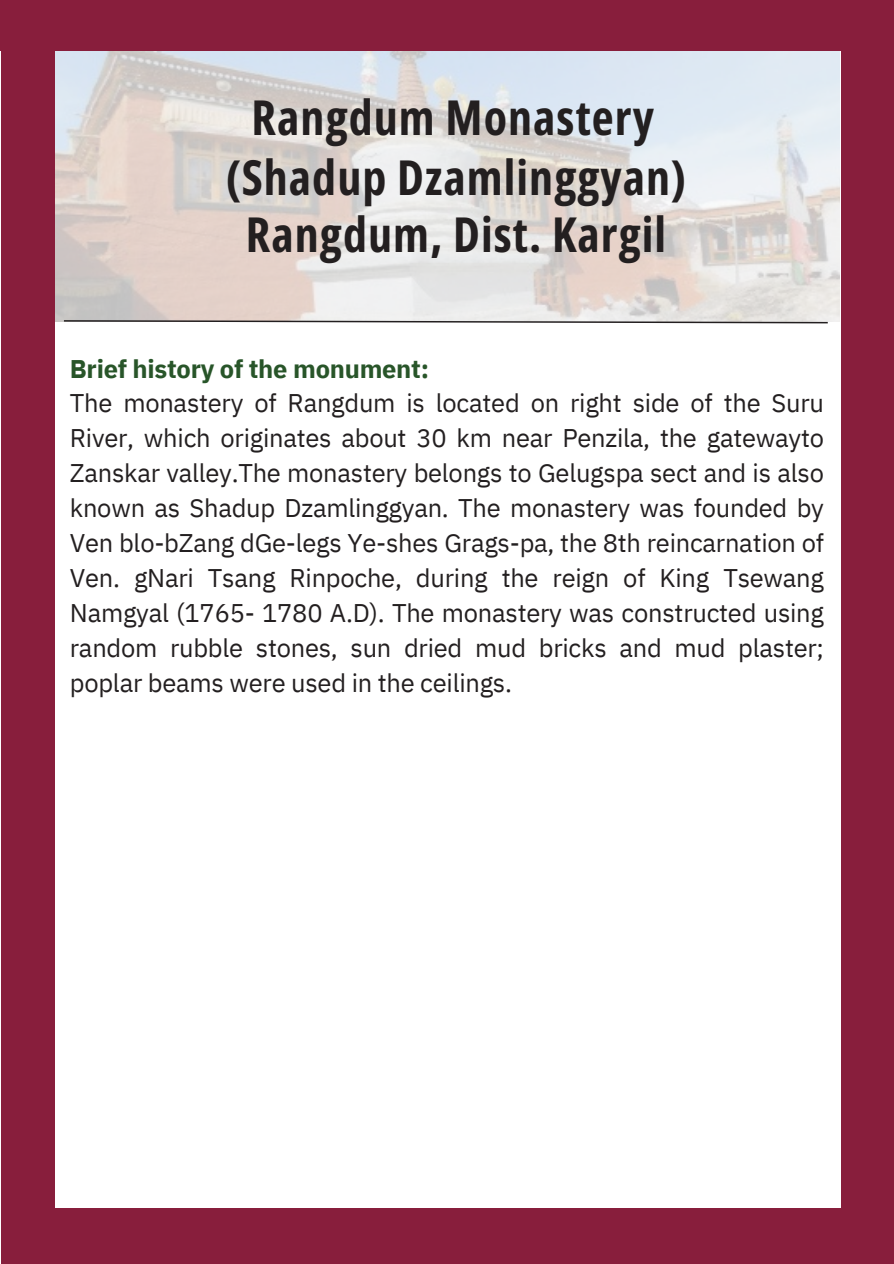
<style>
.page{position:relative;width:894px;height:1264px;background:#fff}
.page>*{position:absolute;margin:0;border:0;box-sizing:border-box;transform-origin:0 0}
.t1{font:700 48px/57.3px "Open Sans Condensed";letter-spacing:.02em;color:#231f20;text-align:center}
.t2{font:25.5px/34.8px "IBM Plex Sans";letter-spacing:-.01em;color:#231f20;text-align:justify}
.t3{font:700 25.5px "IBM Plex Sans";letter-spacing:-.01em;color:#285529}
</style>
<div class="page">
<img style="left:55px;top:51px;width:784px;height:270px">
<div style="left:1px;top:23px;width:53px;height:1240px;background:#881e3c"></div>
<div style="left:840px;top:0;width:53px;height:1263px;background:#881e3c"></div>
<div style="left:23px;top:1207px;width:857px;height:56px;background:#881e3c"></div>
<div style="left:0;top:0;width:893px;height:51px;background:#881e3c"></div>
<svg style="left:64px;top:320px;width:763px;height:3px;background:#8c8989"></svg>
<p class="t1" style="left:251px;top:88px;width:404px">Rangdum Monastery</p>
<h1 class="t1" style="left:226px;top:147px;width:462px">(Shadup Dzamlinggyan)<br>Rangdum, Dist. Kargil</h1>
<h1 class="t3" style="left:70px;top:351px;width:361px">Brief history of the monument:</h1>
<p class="t2" style="left:70px;top:385px;width:755px">The monastery of Rangdum is located on right side of the Suru River, which originates about 30 km near Penzila, the gatewayto Zanskar valley.The monastery belongs to Gelugspa sect and is also known as Shadup Dzamlinggyan. The monastery was founded by Ven blo-bZang dGe-legs Ye-shes Grags-pa, the 8th reincarnation of Ven. gNari Tsang Rinpoche, during the reign of King Tsewang Namgyal (1765- 1780 A.D). The monastery was constructed using random rubble stones, sun dried mud bricks and mud plaster; poplar beams were used in the ceilings.</p>
</div>
